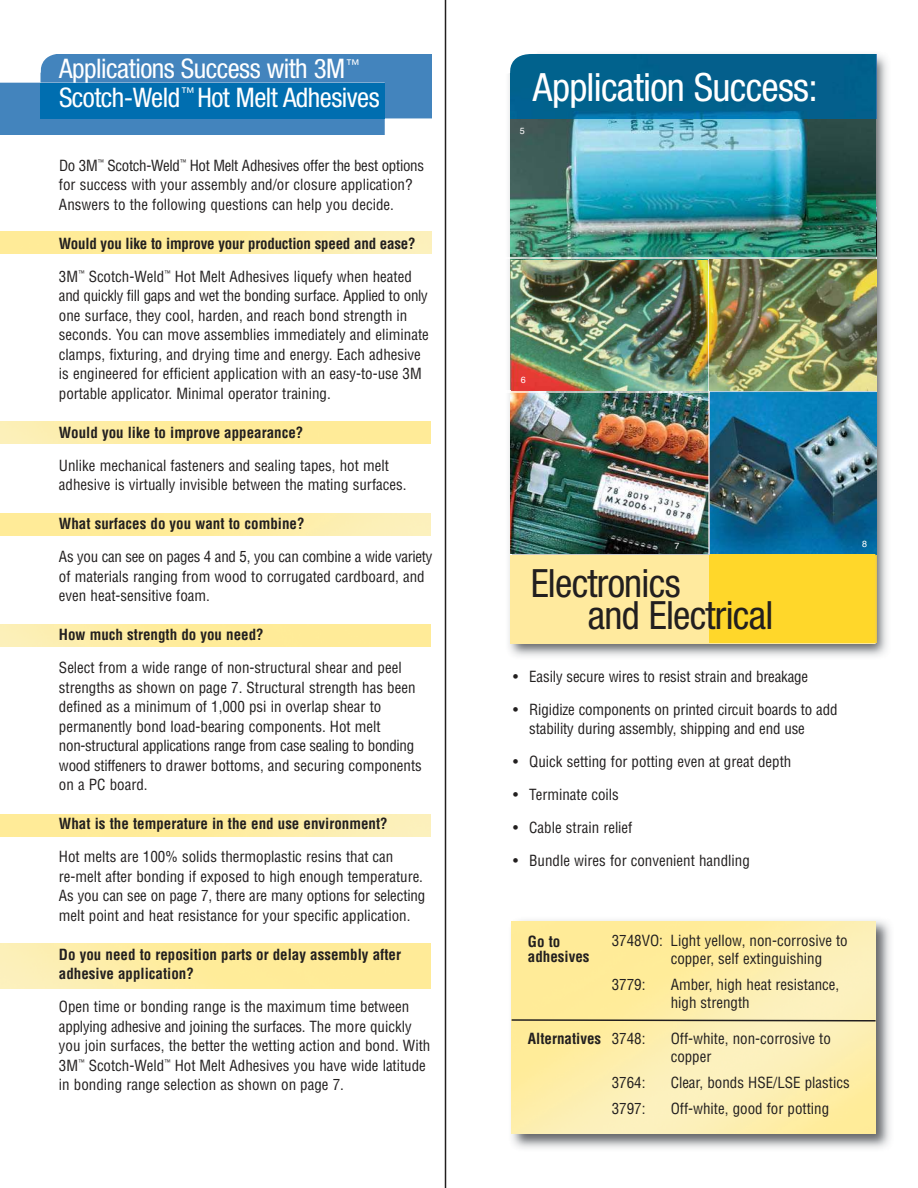
<style>
.page{position:relative;width:918px;height:1188px;background:#fff}
.page>*{position:absolute;margin:0;border:0;box-sizing:border-box;transform-origin:0 0}
.t1{font:condensed 39px/31.5px "Helvetica Neue";letter-spacing:-.02em;color:#221f1f}
.t2{font:condensed 39px "Helvetica Neue";letter-spacing:-.02em;color:#fff}
.t3{font:condensed 27px/28.5px "Helvetica Neue";letter-spacing:-.02em;color:#fff}
.t4{font:condensed 15px/19.5px "Helvetica";color:#221f1f}
.t5{font:700 condensed 15px/15px "Helvetica";color:#221f1f}
.t6{font:4.35px "Helvetica";color:#fff}
</style>
<div class="page">
<img style="left:511px;top:920px;width:379px;height:229px">
<img style="left:508px;top:55px;width:379px;height:602px">
<hr style="left:445px;top:0;width:1px;height:1188px;background:#221f1f">
<img style="left:512px;top:921px;width:364px;height:213px">
<svg style="left:511px;top:1019px;width:366px;height:3px"></svg>
<img style="left:710px;top:393px;width:166px;height:163px">
<img style="left:510px;top:259px;width:366px;height:134px">
<img style="left:510px;top:118px;width:366px;height:139px">
<img style="left:510px;top:392px;width:198px;height:163px">
<div style="left:510px;top:555px;width:365px;height:88px;background:#ffea9e"></div>
<div style="left:510px;top:54px;width:367px;height:64px;background:#01618c"></div>
<img style="left:876px;top:556px;width:1px;height:87px">
<hr style="left:875px;top:556px;width:1px;height:87px;background:#f6d141">
<div style="left:709px;top:555px;width:166px;height:88px;background:#ffd72a"></div>
<svg style="left:508px;top:54px;width:48px;height:23px"></svg>
<hr style="left:512px;top:391px;width:196px;height:1px;background:#ebecec">
<img style="left:708px;top:260px;width:1px;height:131px">
<svg style="left:708px;top:391px;width:2px;height:164px"></svg>
<img style="left:510px;top:257px;width:366px;height:2px">
<img style="left:876px;top:259px;width:1px;height:130px">
<img style="left:709px;top:259px;width:167px;height:132px">
<svg style="left:0;top:54px;width:432px;height:81px;background:#3683bc"></svg>
<h2 class="t3" style="left:59px;top:57px;width:322px">Applications Success with 3M<sup>™<br></sup>Scotch-Weld<sup>™</sup> Hot Melt Adhesives</h2>
<p class="t4" style="left:59px;top:157px;width:367px">Do 3M<sup>™</sup> Scotch-Weld<sup>™</sup> Hot Melt Adhesives offer the best options for success with your assembly and/or closure application?<br>Answers to the following questions can help you decide.</p>
<p class="t5" style="left:59px;top:237px;width:358px">Would you like to improve your production speed and ease?</p>
<p class="t4" style="left:59px;top:268px;width:371px">3M<sup>™</sup> Scotch-Weld<sup>™</sup> Hot Melt Adhesives liquefy when heated and quickly fill gaps and wet the bonding surface. Applied to only one surface, they cool, harden, and reach bond strength in seconds. You can move assemblies immediately and eliminate clamps, fixturing, and drying time and energy. Each adhesive is engineered for efficient application with an easy-to-use 3M portable applicator. Minimal operator training.</p>
<p class="t5" style="left:59px;top:426px;width:246px">Would you like to improve appearance?</p>
<p class="t4" style="left:59px;top:457px;width:349px">Unlike mechanical fasteners and sealing tapes, hot melt adhesive is virtually invisible between the mating surfaces.</p>
<p class="t5" style="left:59px;top:518px;width:247px">What surfaces do you want to combine?</p>
<p class="t4" style="left:59px;top:548px;width:375px">As you can see on pages 4 and 5, you can combine a wide variety of materials ranging from wood to corrugated cardboard, and even heat-sensitive foam.</p>
<p class="t5" style="left:59px;top:629px;width:206px">How much strength do you need?</p>
<p class="t4" style="left:59px;top:659px;width:364px">Select from a wide range of non-structural shear and peel strengths as shown on page 7. Structural strength has been defined as a minimum of 1,000 psi in overlap shear to permanently bond load-bearing components. Hot melt non-structural applications range from case sealing to bonding wood stiffeners to drawer bottoms, and securing components on a PC board.</p>
<p class="t5" style="left:59px;top:818px;width:330px">What is the temperature in the end use environment?</p>
<p class="t4" style="left:59px;top:848px;width:368px">Hot melts are 100% solids thermoplastic resins that can re-melt after bonding if exposed to high enough temperature.<br>As you can see on page 7, there are many options for selecting melt point and heat resistance for your specific application.</p>
<p class="t5" style="left:59px;top:946px;width:344px;line-height:19.5px">Do you need to reposition parts or delay assembly after adhesive application?</p>
<p class="t4" style="left:59px;top:998px;width:373px">Open time or bonding range is the maximum time between applying adhesive and joining the surfaces. The more quickly you join surfaces, the better the wetting action and bond. With 3M<sup>™</sup> Scotch-Weld<sup>™</sup> Hot Melt Adhesives you have wide latitude in bonding range selection as shown on page 7.</p>
<p class="t6" style="left:520px;top:130px;width:7px">5</p>
<h1 class="t2" style="left:533px;top:73px;width:286px">Application Success:</h1>
<p class="t6" style="left:521px;top:379px;width:7px">6</p>
<p class="t6" style="left:675px;top:545px;width:7px">7</p>
<p class="t6" style="left:862px;top:543px;width:7px">8</p>
<h1 class="t1" style="left:588px;top:571px;width:187px;text-indent:-57px">Electronics<br>and Electrical</h1>
<p class="t4" style="left:513px;top:668px;width:297px">• Easily secure wires to resist strain and breakage</p>
<p class="t4" style="left:529px;top:701px;width:310px;text-indent:-16px">• Rigidize components on printed circuit boards to add stability during assembly, shipping and end use</p>
<p class="t4" style="left:513px;top:754px;width:280px">• Quick setting for potting even at great depth</p>
<p class="t4" style="left:513px;top:787px;width:107px">• Terminate coils</p>
<p class="t4" style="left:513px;top:820px;width:121px">• Cable strain relief</p>
<p class="t4" style="left:513px;top:853px;width:238px">• Bundle wires for convenient handling</p>
<p class="t5" style="left:528px;top:936px;width:63px">Go to adhesives</p>
<p class="t5" style="left:528px;top:1033px;width:75px">Alternatives</p>
<p class="t4" style="left:671px;top:933px;width:179px;line-height:18px;text-indent:-59px">3748VO: Light yellow, non-corrosive to copper, self extinguishing</p>
<p class="t4" style="left:612px;top:976px;width:35px">3779:</p>
<p class="t4" style="left:671px;top:977px;width:170px;line-height:18px">Amber, high heat resistance, high strength</p>
<p class="t4" style="left:612px;top:1030px;width:35px">3748:</p>
<p class="t4" style="left:671px;top:1031px;width:162px;line-height:18px">Off-white, non-corrosive to copper</p>
<p class="t4" style="left:612px;top:1074px;width:35px">3764:</p>
<p class="t4" style="left:671px;top:1074px;width:181px">Clear, bonds HSE/LSE plastics</p>
<p class="t4" style="left:612px;top:1100px;width:35px">3797:</p>
<p class="t4" style="left:671px;top:1100px;width:160px">Off-white, good for potting</p>
</div>
